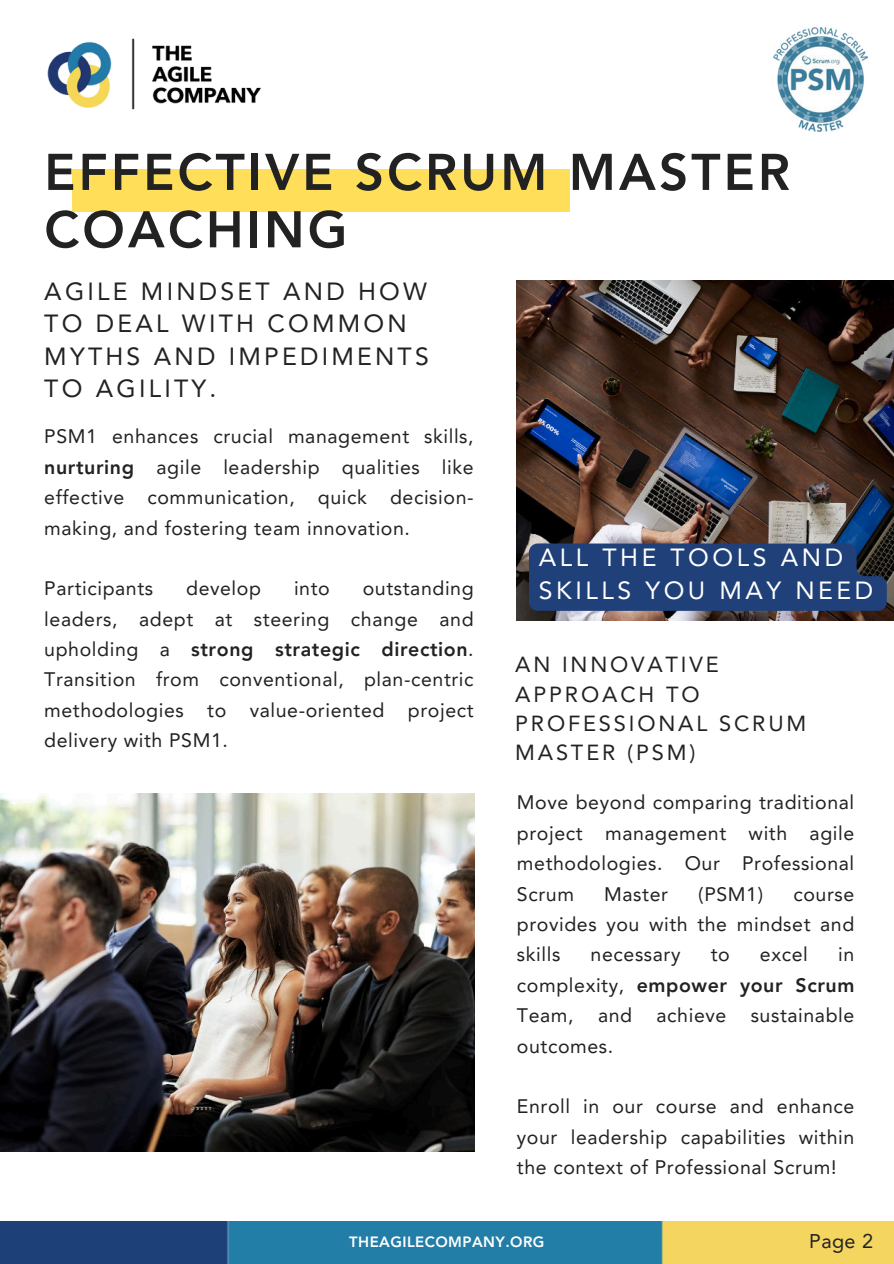
<style>
.page{position:relative;width:894px;height:1264px;background:#fff}
.page>*{position:absolute;margin:0;border:0;box-sizing:border-box;transform-origin:0 0}
.t1{font:800 51px/57.3px "Avenir LT Pro";letter-spacing:.06em;color:#222}
.t2{font:24.75px/32.7px "Avenir LT Pro";letter-spacing:.13em;color:#222}
.t3{font:24.75px/32.7px "Avenir LT Pro";letter-spacing:.145em;color:#fff}
.t4{font:21.75px/29.2px "Avenir LT Pro";letter-spacing:.13em;color:#222}
.t5{font:19.8px "Avenir LT Pro";color:#222}
.t6{font:19.5px/30.3px "Avenir LT Pro";letter-spacing:.03em;color:#222;text-align:justify}
.t7{font:800 14.85px "Avenir LT Pro";letter-spacing:.03em;color:#fff}
.s1{font-weight:800}
</style>
<div class="page">
<img style="left:0;top:1221px;width:893px;height:42px">
<img style="left:47px;top:38px;width:215px;height:72px">
<img style="left:517px;top:280px;width:376px;height:340px">
<img style="left:0;top:794px;width:474px;height:357px">
<svg style="left:529px;top:543px;width:357px;height:68px;background:#203f74"></svg>
<div style="left:72px;top:169px;width:497px;height:42px;background:#ffde59"></div>
<img style="left:773px;top:27px;width:94px;height:104px">
<h1 class="t1" style="left:44px;top:144px;width:747px">EFFECTIVE SCRUM MASTER<br>COACHING</h1>
<p class="t2" style="left:44px;top:274px;width:386px">AGILE MINDSET AND HOW<br>TO DEAL WITH COMMON<br>MYTHS AND IMPEDIMENTS<br>TO AGILITY.</p>
<p class="t6" style="left:44px;top:421px;width:431px">PSM1 enhances crucial management skills, <span class="s1">nurturing</span> agile leadership qualities like effective communication, quick decision&shy;making, and fostering team innovation.</p>
<p class="t6" style="left:44px;top:573px;width:431px;text-indent:318px">outstanding leaders, adept at steering change and upholding a <span class="s1">strong strategic direction</span>.<br>Transition from conventional, plan-centric methodologies to value-oriented project delivery with PSM1.</p>
<p class="t6" style="left:44px;top:573px;width:110px">Participants</p>
<p class="t6" style="left:186px;top:573px;width:76px">develop</p>
<p class="t6" style="left:294px;top:573px;width:37px">into</p>
<p class="t3" style="left:538px;top:541px;width:336px">ALL THE TOOLS AND<br>SKILLS YOU MAY NEED</p>
<p class="t4" style="left:515px;top:650px;width:292px">AN INNOVATIVE<br>APPROACH TO<br>PROFESSIONAL SCRUM<br>MASTER (PSM)</p>
<p class="t6" style="left:517px;top:787px;width:339px">Move beyond comparing traditional project management with agile methodologies. Our Professional Scrum</p>
<p class="t6" style="left:604px;top:878px;width:65px">Master</p>
<p class="t6" style="left:698px;top:878px;width:66px">(PSM1)</p>
<p class="t6" style="left:517px;top:878px;width:339px;text-indent:276px">course provides you with the mindset and skills</p>
<p class="t6" style="left:590px;top:939px;width:91px">necessary</p>
<p class="t6" style="left:710px;top:939px;width:21px">to</p>
<p class="t6" style="left:759px;top:939px;width:49px">excel</p>
<p class="t6" style="left:517px;top:939px;width:339px;text-indent:321px">in complexity, <span class="s1">empower your Scrum </span>Team, and achieve sustainable outcomes.</p>
<p class="t6" style="left:517px;top:1091px;width:339px">Enroll in our course and enhance your leadership capabilities within the context of Professional Scrum!</p>
<p class="t7" style="left:349px;top:1233px;width:196px">THEAGILECOMPANY.ORG</p>
<p class="t5" style="left:809px;top:1229px;width:65px">Page 2</p>
</div>
